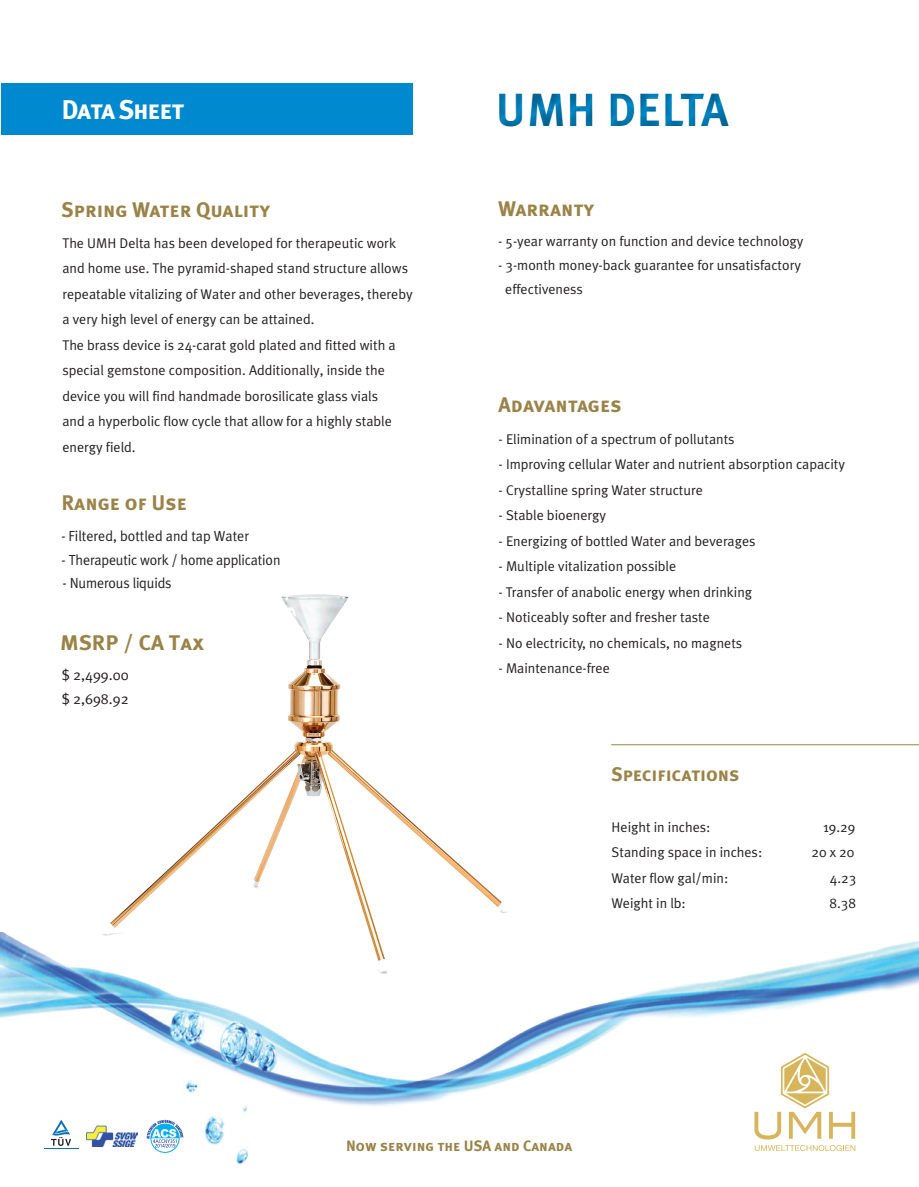
<style>
.page{position:relative;width:919px;height:1187px;background:#fff}
.page>*{position:absolute;margin:0;border:0;box-sizing:border-box;transform-origin:0 0}
.t1{font:700 46.65px "Meta Plus";color:#0090d3}
.t2{font:27px "Meta Plus Bold Caps";letter-spacing:-.05em;color:#fff}
.t3{font:21.15px "Meta Plus Bold Caps";color:#9b8348}
.t4{font:21.15px "Meta Plus Bold Caps";color:#9b8348;scale:1.05 1}
.t5{font:19.5px "Meta Plus Bold Caps";color:#9b8348}
.t6{font:15px "Meta Plus Bold Caps";color:#9b8348}
.t7{font:14.7px "Meta Plus Normal";letter-spacing:-.015em;color:#231f20;scale:.96 1}
.t8{font:14.7px/24px "Meta Plus Normal";letter-spacing:-.015em;color:#231f20}
.t9{font:14.1px/25.5px "Meta Plus Normal";color:#231f20}
</style>
<div class="page">
<img style="left:110px;top:594px;width:397px;height:338px">
<img style="left:0;top:932px;width:918px;height:231px">
<div style="left:1px;top:83px;width:412px;height:52px;background:#0089cf"></div>
<svg style="left:754px;top:1052px;width:101px;height:98px"></svg>
<svg style="left:51px;top:1119px;width:20px;height:26px"></svg>
<hr style="left:44px;top:1147px;width:35px;height:1px;background:#0971b7">
<img style="left:86px;top:1125px;width:52px;height:21px">
<div style="left:150px;top:1123px;width:29px;height:29px;border:1px solid #00aeef;border-radius:50%"></div>
<svg style="left:147px;top:1119px;width:36px;height:28px"></svg>
<svg style="left:499px;top:93px;width:230px;height:34px"></svg>
<hr style="left:611px;top:744px;width:307px;height:1px;background:#9b8348">
<h2 class="t2" style="left:61px;top:94px;width:124px">Data Sheet</h2>
<h1 class="t1" style="left:496px;top:82px;width:234px">UMH DELTA</h1>
<h3 class="t3" style="left:61px;top:197px;width:210px">Spring Water Quality</h3>
<p class="t9" style="left:62px;top:230px;width:352px">The UMH Delta has been developed for therapeutic work and home use. The pyramid-shaped stand structure allows repeatable vitalizing of Water and other beverages, thereby a very high level of energy can be attained.<br>The brass device is 24-carat gold plated and fitted with a special gemstone composition. Additionally, inside the device you will find handmade borosilicate glass vials<br>and a hyperbolic flow cycle that allow for a highly stable energy field.</p>
<h3 class="t3" style="left:61px;top:490px;width:127px">Range of Use</h3>
<p class="t7" style="left:61px;top:527px;width:197px">- Filtered, bottled and tap Water</p>
<p class="t7" style="left:61px;top:551px;width:230px">- Therapeutic work / home application</p>
<p class="t7" style="left:62px;top:574px;width:115px">- Numerous liquids</p>
<h3 class="t4" style="left:60px;top:630px;width:138px">MSRP / CA Tax</h3>
<p class="t8" style="left:62px;top:662px;width:68px">$ 2,499.00 $ 2,698.92</p>
<h3 class="t3" style="left:498px;top:196px;width:98px">Warranty</h3>
<p class="t9" style="left:498px;top:228px;width:307px">- 5-year warranty on function and device technology</p>
<p class="t9" style="left:505px;top:252px;width:297px;line-height:24px;text-indent:-7px">- 3-month money-back guarantee for unsatisfactory effectiveness</p>
<h3 class="t3" style="left:498px;top:392px;width:125px">Adavantages</h3>
<p class="t9" style="left:498px;top:426px;width:237px">- Elimination of a spectrum of pollutants</p>
<p class="t9" style="left:498px;top:451px;width:348px">- Improving cellular Water and nutrient absorption capacity</p>
<p class="t9" style="left:498px;top:477px;width:206px">- Crystalline spring Water structure</p>
<p class="t9" style="left:498px;top:502px;width:109px">- Stable bioenergy</p>
<p class="t9" style="left:498px;top:528px;width:258px">- Energizing of bottled Water and beverages</p>
<p class="t9" style="left:498px;top:553px;width:179px">- Multiple vitalization possible</p>
<p class="t9" style="left:498px;top:579px;width:255px">- Transfer of anabolic energy when drinking</p>
<p class="t9" style="left:498px;top:604px;width:213px">- Noticeably softer and fresher taste</p>
<p class="t9" style="left:498px;top:630px;width:245px">- No electricity, no chemicals, no magnets</p>
<p class="t9" style="left:498px;top:655px;width:113px">- Maintenance-free</p>
<h3 class="t5" style="left:611px;top:762px;width:130px">Specifications</h3>
<p class="t9" style="left:611px;top:814px;width:100px">Height in inches:</p>
<p class="t9" style="left:823px;top:814px;width:34px">19.29</p>
<p class="t9" style="left:611px;top:839px;width:152px">Standing space in inches:</p>
<p class="t9" style="left:811px;top:839px;width:44px">20 x 20</p>
<p class="t9" style="left:611px;top:865px;width:118px">Water flow gal/min:</p>
<p class="t9" style="left:829px;top:865px;width:28px">4.23</p>
<p class="t9" style="left:611px;top:890px;width:76px">Weight in lb:</p>
<p class="t9" style="left:829px;top:890px;width:28px">8.38</p>
<p class="t6" style="left:346px;top:1137px;width:228px">Now serving the USA and Canada</p>
</div>
